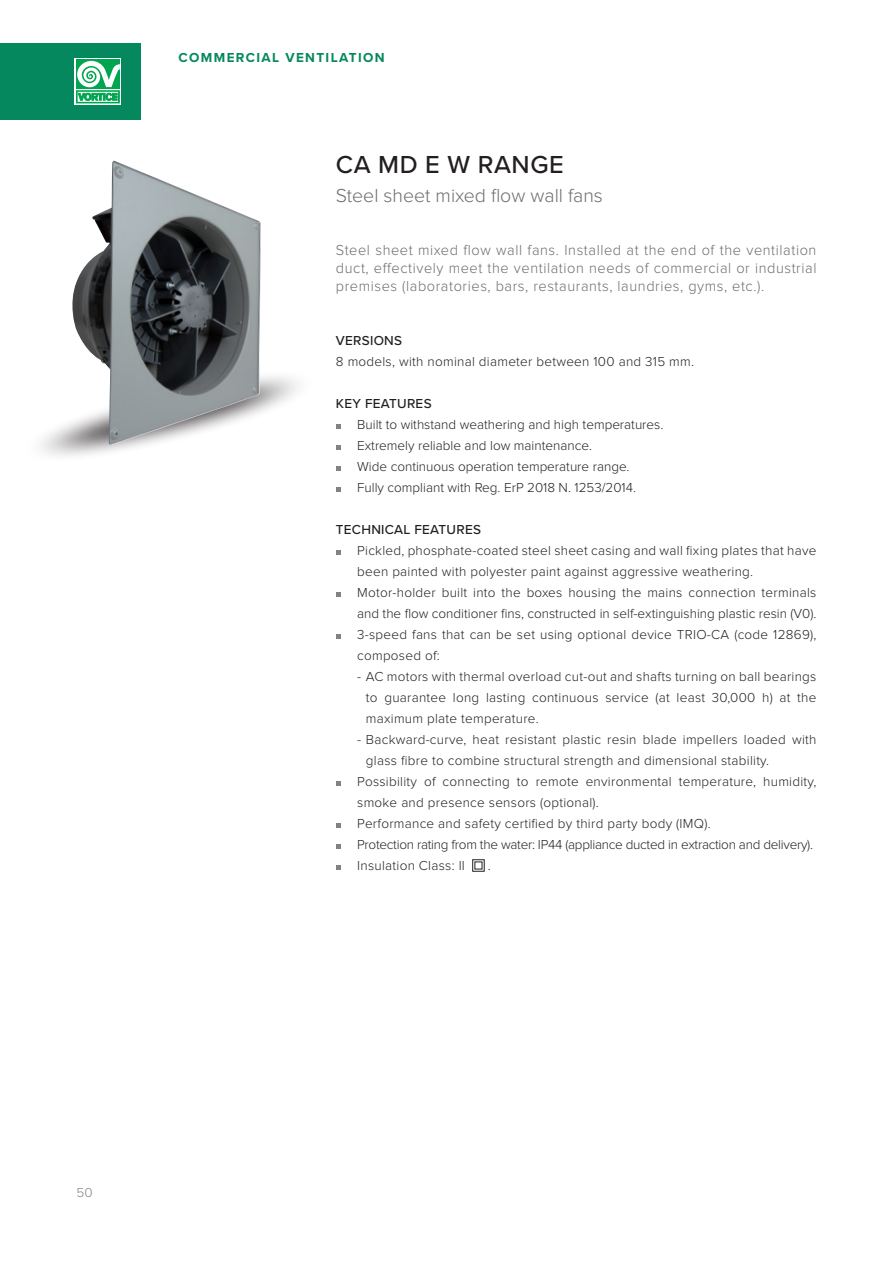
<style>
.page{position:relative;width:893px;height:1263px;background:#fff}
.page>*{position:absolute;margin:0;border:0;box-sizing:border-box;transform-origin:0 0}
.t1{font:500 25.5px "Proxima Nova";letter-spacing:.02em;color:#231f20}
.t2{font:300 19.5px "Proxima Nova";color:#6c6d70}
.t3{font:300 15px/18px "Proxima Nova";letter-spacing:.04em;color:#6c6d70;text-align:justify}
.t4{font:300 13.5px/21px "Proxima Nova";letter-spacing:.02em;color:#231f20}
.t5{font:300 13.5px/21px "Proxima Nova";color:#231f20}
.t6{font:300 13.5px "Proxima Nova";letter-spacing:-.02em;color:#231f20}
.t7{font:500 13.5px "Proxima Nova";letter-spacing:.02em;color:#231f20}
.famiglia{font:700 13.5px "Proxima Nova";letter-spacing:.1em;color:#06885e}
.t8{font:300 13.5px "Proxima Nova";color:#808285}
</style>
<div class="page">
<div style="left:0;top:43px;width:140px;height:77px;background:#06885e"></div>
<svg style="left:75px;top:58px;width:46px;height:47px"></svg>
<div style="left:76px;top:60px;width:44px;height:29px;background:#00a54f"></div>
<svg style="left:76px;top:61px;width:44px;height:42px"></svg>
<img style="left:68px;top:160px;width:193px;height:285px">
<svg style="left:336px;top:424px;width:4px;height:4px"></svg>
<svg style="left:336px;top:445px;width:4px;height:4px"></svg>
<svg style="left:336px;top:466px;width:4px;height:4px"></svg>
<svg style="left:336px;top:487px;width:4px;height:4px"></svg>
<svg style="left:336px;top:550px;width:4px;height:4px"></svg>
<svg style="left:336px;top:592px;width:4px;height:4px"></svg>
<svg style="left:336px;top:634px;width:4px;height:4px"></svg>
<svg style="left:336px;top:781px;width:4px;height:4px"></svg>
<svg style="left:336px;top:823px;width:4px;height:4px"></svg>
<svg style="left:336px;top:844px;width:4px;height:4px"></svg>
<svg style="left:336px;top:865px;width:4px;height:4px"></svg>
<svg style="left:474px;top:861px;width:8px;height:8px"></svg>
<div style="left:472px;top:859px;width:12px;height:12px;border:1px solid #231f20"></div>
<div style="left:475px;top:862px;width:7px;height:7px;background:#fff"></div>
<p class="famiglia" style="left:179px;top:48px;width:207px">COMMERCIAL VENTILATION</p>
<p class="t1" style="left:336px;top:146px;width:229px">CA MD E W RANGE</p>
<p class="t2" style="left:336px;top:186px;width:268px">Steel sheet mixed flow wall fans</p>
<p class="t3" style="left:336px;top:242px;width:482px">Steel sheet mixed flow wall fans. Installed at the end of the ventilation duct, effectively meet the ventilation needs of commercial or industrial premises (laboratories, bars, restaurants, laundries, gyms, etc.).</p>
<p class="t7" style="left:336px;top:331px;width:68px">VERSIONS</p>
<p class="t4" style="left:336px;top:352px;width:360px">8 models, with nominal diameter between 100 and 315 mm.</p>
<p class="t7" style="left:336px;top:394px;width:97px">KEY FEATURES</p>
<p class="t5" style="left:357px;top:415px;width:308px">Built to withstand weathering and high temperatures.</p>
<p class="t5" style="left:357px;top:436px;width:236px">Extremely reliable and low maintenance.</p>
<p class="t5" style="left:357px;top:457px;width:274px">Wide continuous operation temperature range.</p>
<p class="t5" style="left:357px;top:478px;width:280px">Fully compliant with Reg. ErP 2018 N. 1253/2014.</p>
<p class="t7" style="left:336px;top:520px;width:147px">TECHNICAL FEATURES</p>
<p class="t4" style="left:357px;top:541px;width:461px">Pickled, phosphate-coated steel sheet casing and wall fixing plates that have been painted with polyester paint against aggressive weathering.</p>
<p class="t5" style="left:357px;top:583px;width:461px">Motor-holder built into the boxes housing the mains connection terminals and the flow conditioner fins, constructed in self-extinguishing plastic resin (V0).</p>
<p class="t4" style="left:357px;top:625px;width:461px">3-speed fans that can be set using optional device TRIO-CA (code 12869), composed of:</p>
<p class="t4" style="left:366px;top:667px;width:452px;text-align:justify;text-indent:-9px">- AC motors with thermal overload cut-out and shafts turning on ball bearings to guarantee long lasting continuous service (at least 30,000 h) at the maximum plate temperature.</p>
<p class="t4" style="left:366px;top:730px;width:452px;text-indent:-9px">- Backward-curve, heat resistant plastic resin blade impellers loaded with glass fibre to combine structural strength and dimensional stability.</p>
<p class="t4" style="left:357px;top:772px;width:461px">Possibility of connecting to remote environmental temperature, humidity, smoke and presence sensors (optional).</p>
<p class="t4" style="left:357px;top:814px;width:355px">Performance and safety certified by third party body (IMQ).</p>
<p class="t6" style="left:357px;top:839px;width:457px">Protection rating from the water: IP44 (appliance ducted in extraction and delivery).</p>
<p class="t4" style="left:357px;top:856px;width:109px">Insulation Class: II</p>
<p class="t4" style="left:488px;top:856px;width:4px">.</p>
<p class="t8" style="left:77px;top:1186px;width:18px">50</p>
</div>
